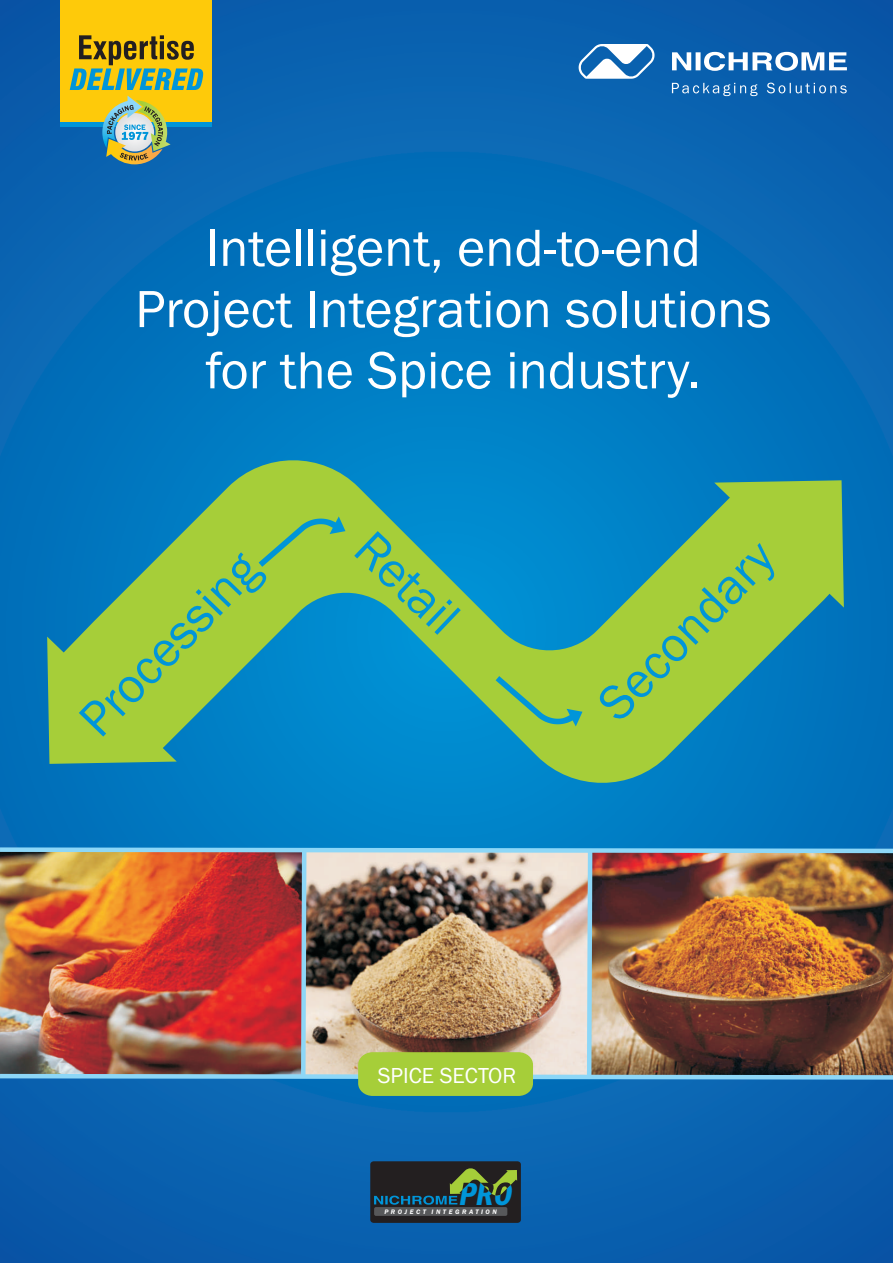
<style>
.page{position:relative;width:893px;height:1263px;background:#fff}
.page>*{position:absolute;margin:0;border:0;box-sizing:border-box;transform-origin:0 0}
.t1{font:54px/61.2px "Franklin Gothic";color:#fff;text-align:center}
.t2{font:51px "Franklin Gothic";color:#0095d9}
.t3{font:italic 600 condensed 32.85px "Franklin Gothic";color:#0095d9}
.t4{font:22.5px "Franklin Gothic";color:#fff}
.t5{font:italic 600 6.75px "Franklin Gothic";letter-spacing:.37em;color:#fff}
</style>
<div class="page">
<img style="left:0;top:0;width:893px;height:1263px">
<svg style="left:672px;top:83px;width:175px;height:13px;background:#347abb"></svg>
<svg style="left:672px;top:52px;width:175px;height:19px"></svg>
<svg style="left:579px;top:44px;width:76px;height:35px"></svg>
<div style="left:370px;top:1161px;width:151px;height:62px;background:#231f20;border-radius:3px"></div>
<div style="left:374px;top:1207px;width:133px;height:9px;background:#57585a;border-radius:2px"></div>
<svg style="left:374px;top:1168px;width:143px;height:37px"></svg>
<div style="left:61px;top:0;width:151px;height:122px;background:#feca0a"></div>
<div style="left:61px;top:122px;width:151px;height:5px;background:#0095d9"></div>
<svg style="left:70px;top:35px;width:133px;height:55px"></svg>
<img style="left:102px;top:96px;width:69px;height:68px">
<svg style="left:59px;top:451px;width:776px;height:341px;background:#399c96"></svg>
<div style="left:714px;top:480px;width:130px;height:128px;background:#a6ce39"></div>
<div style="left:47px;top:637px;width:130px;height:127px;background:#a6ce39"></div>
<svg style="left:259px;top:516px;width:86px;height:51px;background:#8ec54f"></svg>
<svg style="left:496px;top:676px;width:86px;height:50px;background:#8bc452"></svg>
<img style="left:0;top:845px;width:893px;height:251px">
<p class="t1" style="left:135px;top:221px;width:638px">Intelligent, end-to-end<br>Project Integration solutions for the Spice industry.</p>
<p class="t2" style="left:75px;top:715px;width:235px;rotate:-46deg">Processing</p>
<p class="t2" style="left:376px;top:527px;width:124px;rotate:44deg">Retail</p>
<p class="t2" style="left:594px;top:699px;width:229px;rotate:-46deg">Secondary</p>
<p class="t4" style="left:378px;top:1067px;width:140px">SPICE SECTOR</p>
<p class="t3" style="left:458px;top:1182px;width:60px">PRO</p>
<p class="t5" style="left:384px;top:1209px;width:114px">PROJECT INTEGRATION</p>
</div>
